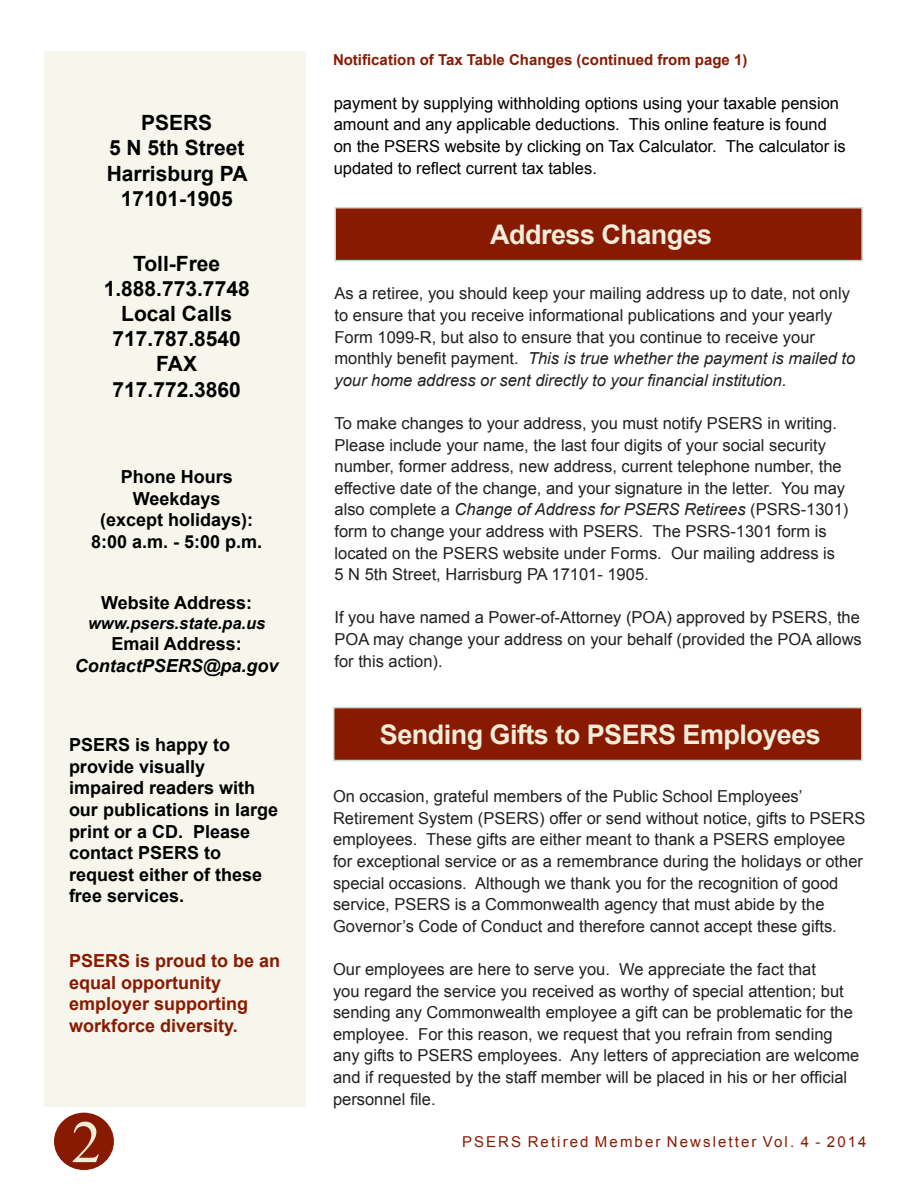
<style>
.page{position:relative;width:918px;height:1188px;background:#fff}
.page>*{position:absolute;margin:0;border:0;box-sizing:border-box;transform-origin:0 0}
.t1{font:60px "Times New Roman";color:#f1edda}
.t2{font:700 27px "Arial";letter-spacing:-.02em;color:#f1edda}
.t3{font:700 21px/25.2px "Arial";color:#000;text-align:center}
.t4{font:700 18px/21.6px "Arial";color:#000;text-align:center}
.t5{font:700 18px/21.6px "Arial";color:#891a02}
.t6{font:italic 700 18px "Arial";color:#000}
.t7{font:16.5px/21.6px "Arial";color:#231f20}
.t8{font:16.5px/21.6px "Arial";color:#000}
.t9{font:italic 700 16.5px "Arial";color:#000}
.t10{font:700 15px "Arial";color:#891a02}
.t11{font:15px "Arial";letter-spacing:.14em;color:#891a02}
.s1{font-style:italic}
</style>
<div class="page">
<div style="left:334px;top:207px;width:529px;height:54px;background:#891a02;border:2px solid #cad9d0"></div>
<div style="left:44px;top:51px;width:262px;height:1056px;background:#f7f6ec"></div>
<div style="left:54px;top:1113px;width:60px;height:57px;background:#891a02;border-radius:50%"></div>
<div style="left:333px;top:707px;width:530px;height:54px;background:#891a02;border:2px solid #cad9d0"></div>
<p class="t3" style="left:141px;top:111px;width:73px">PSERS</p>
<p class="t3" style="left:107px;top:136px;width:142px">5 N 5th Street<br>Harrisburg PA<br>17101-1905</p>
<p class="t3" style="left:104px;top:251px;width:147px">Toll-Free<br>1.888.773.7748</p>
<p class="t3" style="left:113px;top:302px;width:130px">Local Calls<br>717.787.8540<br>FAX<br>717.772.3860</p>
<p class="t4" style="left:100px;top:466px;width:155px">Phone Hours<br>Weekdays (except holidays):</p>
<p class="t4" style="left:91px;top:531px;width:173px">8:00 a.m. - 5:00 p.m.</p>
<p class="t4" style="left:101px;top:592px;width:153px">Website Address:</p>
<p class="t9" style="left:88px;top:612px;width:179px">www.psers.state.pa.us</p>
<p class="t4" style="left:112px;top:634px;width:132px">Email Address:</p>
<p class="t6" style="left:75px;top:654px;width:205px">ContactPSERS@pa.gov</p>
<p class="t4" style="left:69px;top:735px;width:211px;text-align:left">PSERS is happy to provide visually impaired readers with our publications in large print or a CD. Please contact PSERS to request either of these free services.</p>
<p class="t5" style="left:69px;top:951px;width:213px">PSERS is proud to be an equal opportunity employer supporting workforce diversity.</p>
<p class="t1" style="left:71px;top:1102px;width:32px">2</p>
<p class="t10" style="left:333px;top:50px;width:416px">Notification of Tax Table Changes (continued from page 1)</p>
<p class="t8" style="left:334px;top:92px;width:514px">payment by supplying withholding options using your taxable pension amount and any applicable deductions. This online feature is found on the PSERS website by clicking on Tax Calculator. The calculator is updated to reflect current tax tables.</p>
<p class="t2" style="left:490px;top:217px;width:223px">Address Changes</p>
<p class="t7" style="left:334px;top:283px;width:522px">As a retiree, you should keep your mailing address up to date, not only to ensure that you receive informational publications and your yearly Form 1099-R, but also to ensure that you continue to receive your monthly benefit payment. <span class="s1">This is true whether the payment is mailed to your home address or sent directly to your financial institution.</span></p>
<p class="t7" style="left:334px;top:413px;width:515px">To make changes to your address, you must notify PSERS in writing.<br>Please include your name, the last four digits of your social security number, former address, new address, current telephone number, the effective date of the change, and your signature in the letter. You may also complete a <span class="s1">Change of Address for PSERS Retirees</span> (PSRS-1301) form to change your address with PSERS. The PSRS-1301 form is located on the PSERS website under Forms. Our mailing address is 5 N 5th Street, Harrisburg PA 17101- 1905.</p>
<p class="t7" style="left:334px;top:607px;width:529px;text-align:justify">If you have named a Power-of-Attorney (POA) approved by PSERS, the POA may change your address on your behalf (provided the POA allows for this action).</p>
<p class="t2" style="left:380px;top:716px;width:442px">Sending Gifts to PSERS Employees</p>
<p class="t7" style="left:333px;top:786px;width:534px">On occasion, grateful members of the Public School Employees’ Retirement System (PSERS) offer or send without notice, gifts to PSERS employees. These gifts are either meant to thank a PSERS employee for exceptional service or as a remembrance during the holidays or other special occasions. Although we thank you for the recognition of good service, PSERS is a Commonwealth agency that must abide by the Governor’s Code of Conduct and therefore cannot accept these gifts.</p>
<p class="t7" style="left:333px;top:959px;width:528px">Our employees are here to serve you. We appreciate the fact that<br>you regard the service you received as worthy of special attention; but sending any Commonwealth employee a gift can be problematic for the employee. For this reason, we request that you refrain from sending any gifts to PSERS employees. Any letters of appreciation are welcome and if requested by the staff member will be placed in his or her official personnel file.</p>
<p class="t11" style="left:462px;top:1132px;width:406px">PSERS Retired Member Newsletter Vol. 4 - 2014</p>
</div>
